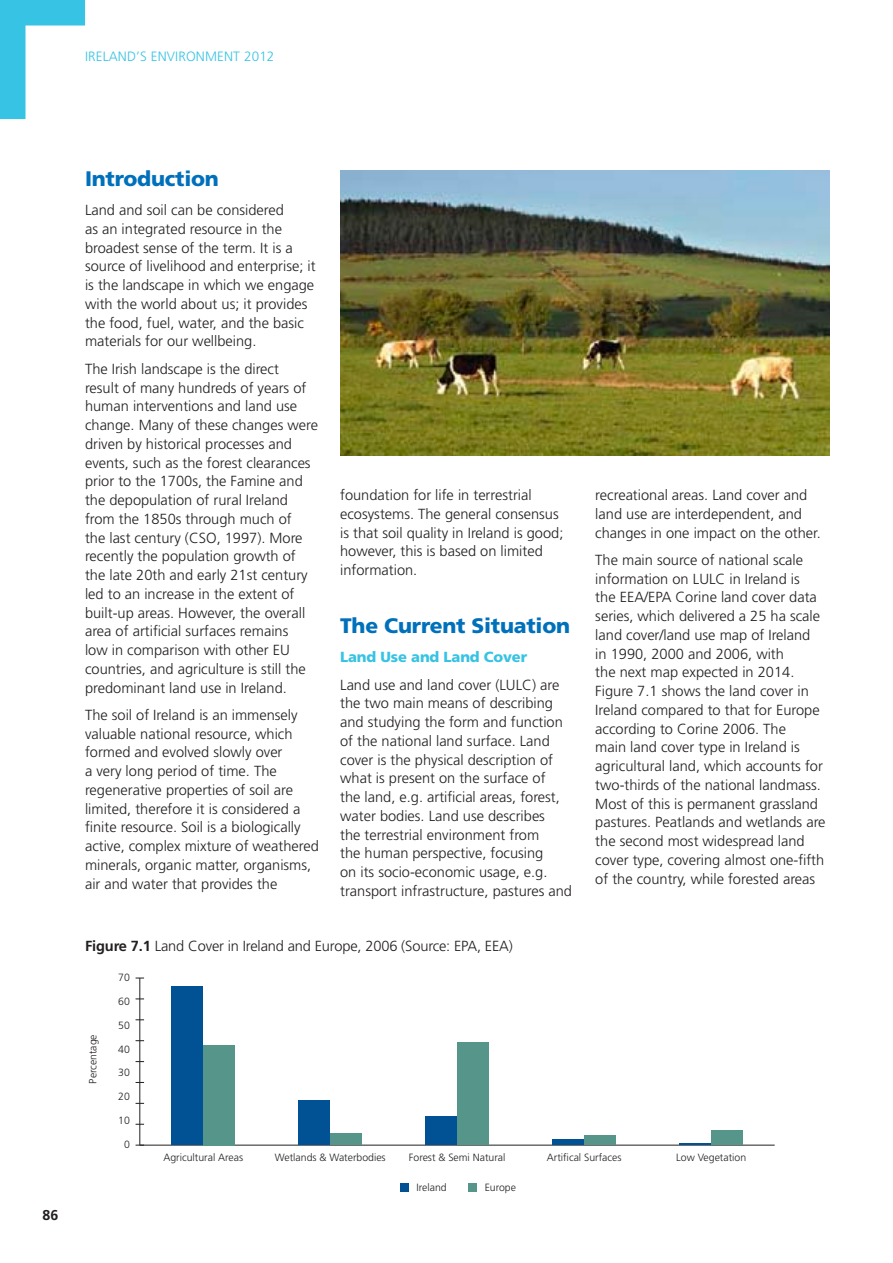
<style>
.page{position:relative;width:893px;height:1263px;background:#fff}
.page>*{position:absolute;margin:0;border:0;box-sizing:border-box;transform-origin:0 0}
.Body_S2_H1{font:900 21px "Frutiger LT Std";letter-spacing:-.01em;color:#0070bb}
.Body__2{font:300 14.7px/18.8px "Frutiger LT Std";color:#231f1f}
.Head_Fig{font:300 14.7px "Frutiger LT Std";letter-spacing:-.01em;color:#231f1f}
.Body_S2_H2_0B4{font:900 14.7px "Frutiger LT Std";letter-spacing:-.01em;color:#37c3e3}
.Folio{font:700 14.25px "Frutiger LT Std";color:#231f1f}
.Headers{font:300 13.5px "Frutiger LT Std";letter-spacing:.01em;color:#37c3e3}
.t1{font:300 10.5px "Frutiger LT Std";color:#231f1f}
.s1{font-weight:700}
</style>
<div class="page">
<svg style="left:0;top:0;width:85px;height:119px"></svg>
<hr style="left:140px;top:1145px;width:635px;height:1px;background:#231f1f">
<hr style="left:140px;top:978px;width:1px;height:167px;background:#231f1f">
<div style="left:203px;top:1045px;width:32px;height:100px;background:#55958a"></div>
<div style="left:330px;top:1133px;width:32px;height:12px;background:#55958a"></div>
<div style="left:457px;top:1042px;width:32px;height:103px;background:#55958a"></div>
<div style="left:584px;top:1135px;width:32px;height:10px;background:#55958a"></div>
<div style="left:711px;top:1131px;width:32px;height:14px;background:#55958a"></div>
<div style="left:172px;top:987px;width:31px;height:158px;background:#005294"></div>
<div style="left:299px;top:1100px;width:31px;height:45px;background:#005294"></div>
<div style="left:425px;top:1116px;width:32px;height:29px;background:#005294"></div>
<div style="left:552px;top:1140px;width:32px;height:5px;background:#005294"></div>
<hr style="left:679px;top:1143px;width:32px;height:2px;background:#005294">
<div style="left:400px;top:1183px;width:9px;height:9px;background:#005294"></div>
<div style="left:468px;top:1183px;width:9px;height:9px;background:#55958a"></div>
<img style="left:340px;top:170px;width:489px;height:285px">
<p class="Headers" style="left:85px;top:49px;width:27px">Irelan</p>
<p class="Headers" style="left:127px;top:49px;width:70px">d’s Environm</p>
<p class="Headers" style="left:217px;top:49px;width:59px">ent 2012</p>
<p class="Folio" style="left:43px;top:1207px;width:17px">86</p>
<p class="Body_S2_H1" style="left:85px;top:166px;width:135px">Introduction</p>
<p class="Body__2" style="left:85px;top:201px;width:232px">Land and soil can be considered<br>as an integrated resource in the broadest sense of the term. It is a source of livelihood and enterprise; it is the landscape in which we engage with the world about us; it provides the food, fuel, water, and the basic materials for our wellbeing.</p>
<p class="Body__2" style="left:85px;top:359px;width:234px">The Irish landscape is the direct<br>result of many hundreds of years of human interventions and land use change. Many of these changes were driven by historical processes and events, such as the forest clearances prior to the 1700s, the Famine and the depopulation of rural Ireland from the 1850s through much of<br>the last century (CSO, 1997). More recently the population growth of the late 20th and early 21st century led to an increase in the extent of built-up areas. However, the overall area of artificial surfaces remains<br>low in comparison with other EU countries, and agriculture is still the predominant land use in Ireland.</p>
<p class="Body__2" style="left:85px;top:705px;width:235px">The soil of Ireland is an immensely valuable national resource, which formed and evolved slowly over<br>a very long period of time. The regenerative properties of soil are limited, therefore it is considered a finite resource. Soil is a biologically active, complex mixture of weathered minerals, organic matter, organisms, air and water that provides the</p>
<p class="Body__2" style="left:340px;top:486px;width:225px">foundation for life in terrestrial ecosystems. The general consensus is that soil quality in Ireland is good; however, this is based on limited information.</p>
<p class="Body_S2_H1" style="left:340px;top:613px;width:231px">The Current Situation</p>
<p class="Body_S2_H2_0B4" style="left:340px;top:648px;width:189px">Land Use and Land Cover</p>
<p class="Body__2" style="left:340px;top:675px;width:233px">Land use and land cover (LULC) are the two main means of describing and studying the form and function of the national land surface. Land cover is the physical description of what is present on the surface of<br>the land, e.g. artificial areas, forest, water bodies. Land use describes<br>the terrestrial environment from<br>the human perspective, focusing<br>on its socio-economic usage, e.g. transport infrastructure, pastures and</p>
<p class="Head_Fig" style="left:85px;top:937px;width:429px"><span class="s1">Figure 7.1</span> Land Cover in Ireland and Europe, 2006 (Source: EPA, EEA)</p>
<p class="t1" style="left:118px;top:971px;width:13px">70</p>
<p class="t1" style="left:118px;top:995px;width:13px">60</p>
<p class="t1" style="left:87px;top:1084px;width:51px;rotate:-90deg">Percentage</p>
<p class="t1" style="left:118px;top:1019px;width:13px">50</p>
<p class="t1" style="left:118px;top:1043px;width:13px">40</p>
<p class="t1" style="left:118px;top:1067px;width:13px">30</p>
<p class="t1" style="left:118px;top:1091px;width:13px">20</p>
<p class="t1" style="left:118px;top:1114px;width:13px">10</p>
<p class="t1" style="left:124px;top:1138px;width:7px">0</p>
<p class="Body__2" style="left:595px;top:486px;width:227px">recreational areas. Land cover and land use are interdependent, and changes in one impact on the other.</p>
<p class="Body__2" style="left:595px;top:550px;width:232px">The main source of national scale information on LULC in Ireland is<br>the EEA/EPA Corine land cover data series, which delivered a 25 ha scale land cover/land use map of Ireland<br>in 1990, 2000 and 2006, with<br>the next map expected in 2014.<br>Figure 7.1 shows the land cover in Ireland compared to that for Europe according to Corine 2006. The<br>main land cover type in Ireland is agricultural land, which accounts for two-thirds of the national landmass.<br>Most of this is permanent grassland pastures. Peatlands and wetlands are the second most widespread land cover type, covering almost one-fifth of the country, while forested areas</p>
<p class="t1" style="left:163px;top:1151px;width:81px">Agricultural Areas</p>
<p class="t1" style="left:275px;top:1151px;width:112px">Wetlands &amp; Waterbodies</p>
<p class="t1" style="left:409px;top:1151px;width:98px">Forest &amp; Semi Natural</p>
<p class="t1" style="left:547px;top:1151px;width:76px">Artifical Surfaces</p>
<p class="t1" style="left:676px;top:1151px;width:72px">Low Vegetation</p>
<p class="t1" style="left:417px;top:1182px;width:32px">Ireland</p>
<p class="t1" style="left:485px;top:1182px;width:33px">Europe</p>
</div>
